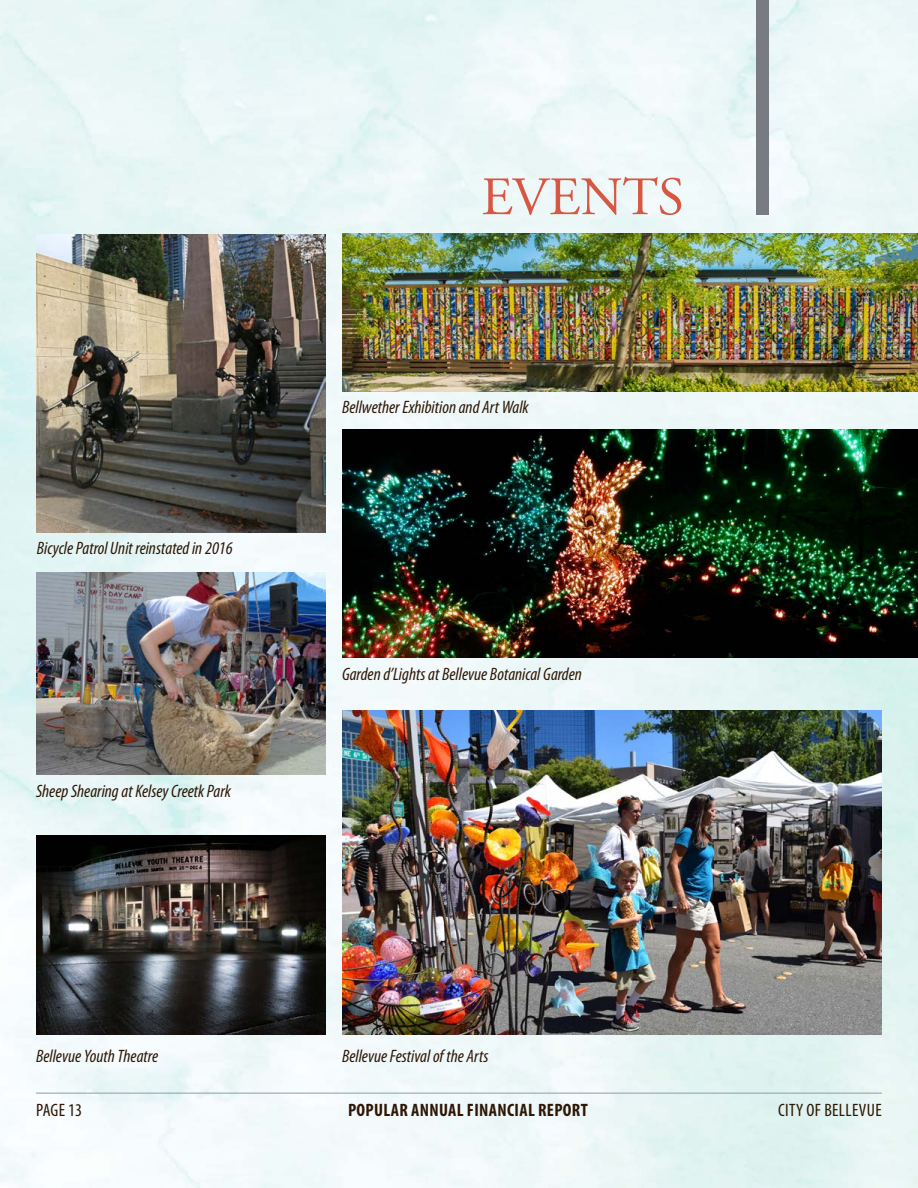
<style>
.page{position:relative;width:918px;height:1188px;background:#fff}
.page>*{position:absolute;margin:0;border:0;box-sizing:border-box;transform-origin:0 0}
.t1{font:54px "Adobe Garamond Pro";color:#d75842}
.t2{font:italic condensed 18px "Myriad Pro";color:#2e1705}
.t3{font:700 condensed 18px "Myriad Pro";letter-spacing:.02em;color:#2e1705}
.t4{font:condensed 18px "Myriad Pro";letter-spacing:.02em;color:#2e1705}
</style>
<div class="page">
<img style="left:0;top:0;width:918px;height:1188px">
<hr style="left:36px;top:1093px;width:846px;height:1px;background:#85a2a4">
<div style="left:756px;top:0;width:12px;height:214px;background:#787b81"></div>
<img style="left:342px;top:233px;width:576px;height:158px">
<img style="left:36px;top:234px;width:289px;height:298px">
<img style="left:342px;top:430px;width:576px;height:227px">
<img style="left:37px;top:573px;width:288px;height:201px">
<img style="left:342px;top:710px;width:540px;height:325px">
<img style="left:36px;top:835px;width:289px;height:200px">
<h1 class="t1" style="left:481px;top:165px;width:204px">EVENTS</h1>
<p class="t2" style="left:37px;top:538px;width:197px">Bicycle Patrol Unit reinstated in 2016</p>
<p class="t2" style="left:36px;top:780px;width:197px">Sheep Shearing at Kelsey Creetk Park</p>
<p class="t2" style="left:342px;top:396px;width:188px">Bellwether Exhibition and Art Walk</p>
<p class="t2" style="left:342px;top:663px;width:241px">Garden d’Lights at Bellevue Botanical Garden</p>
<p class="t2" style="left:36px;top:1045px;width:124px">Bellevue Youth Theatre</p>
<p class="t2" style="left:342px;top:1045px;width:148px">Bellevue Festival of the Arts</p>
<p class="t4" style="left:36px;top:1099px;width:47px">PAGE 13</p>
<p class="t3" style="left:348px;top:1099px;width:241px">POPULAR ANNUAL FINANCIAL REPORT</p>
<p class="t4" style="left:778px;top:1099px;width:105px">CITY OF BELLEVUE</p>
</div>
